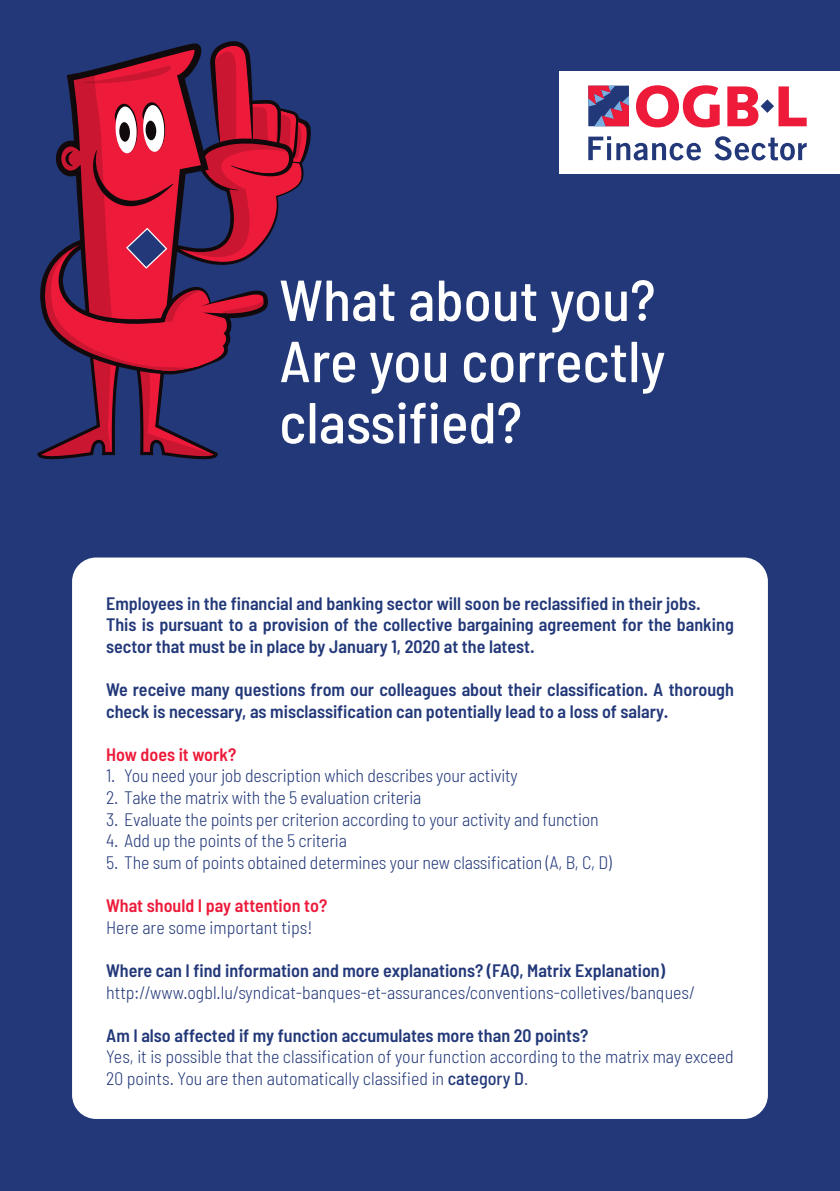
<style>
.page{position:relative;width:840px;height:1191px;background:#fff}
.page>*{position:absolute;margin:0;border:0;box-sizing:border-box;transform-origin:0 0}
.t1{font:500 semi-condensed 57.6px/61.2px "Barlow";color:#fff}
.t2{font:300 semi-condensed 18px/21.6px "Barlow";letter-spacing:-.01em;color:#223879}
.t3{font:600 semi-condensed 18px/21.6px "Barlow";color:#223879}
.t4{font:600 semi-condensed 18px "Barlow";color:#ed1a3a}
.s1{font-weight:500}
</style>
<div class="page">
<div style="left:0;top:0;width:839px;height:1191px;background:#223879"></div>
<div style="left:559px;top:71px;width:280px;height:103px;background:#fff"></div>
<svg style="left:588px;top:85px;width:41px;height:42px"></svg>
<svg style="left:636px;top:85px;width:83px;height:42px"></svg>
<svg style="left:727px;top:86px;width:79px;height:40px"></svg>
<svg style="left:588px;top:86px;width:40px;height:40px;background:#7c4374"></svg>
<svg style="left:588px;top:136px;width:22px;height:24px"></svg>
<svg style="left:616px;top:143px;width:84px;height:17px"></svg>
<svg style="left:714px;top:136px;width:92px;height:24px"></svg>
<div style="left:72px;top:557px;width:695px;height:562px;background:#fff;border-radius:24px"></div>
<svg style="left:37px;top:41px;width:273px;height:416px"></svg>
<p class="t1" style="left:279px;top:268px;width:387px">What about you?<br>Are you correctly classified?</p>
<p class="t3" style="left:106px;top:592px;width:595px">Employees in the financial and banking sector will soon be reclassified in their jobs.</p>
<p class="t3" style="left:106px;top:613px;width:629px">This is pursuant to a provision of the collective bargaining agreement for the banking sector that must be in place by January 1, 2020 at the latest.</p>
<p class="t3" style="left:106px;top:678px;width:629px">We receive many questions from our colleagues about their classification. A thorough check is necessary, as misclassification can potentially lead to a loss of salary.</p>
<p class="t4" style="left:106px;top:743px;width:132px">How does it work?</p>
<p class="t2" style="left:106px;top:764px;width:413px">1. You need your job description which describes your activity</p>
<p class="t2" style="left:106px;top:786px;width:317px">2. Take the matrix with the 5 evaluation criteria</p>
<p class="t2" style="left:106px;top:808px;width:494px">3. Evaluate the points per criterion according to your activity and function</p>
<p class="t2" style="left:106px;top:829px;width:242px">4. Add up the points of the 5 criteria</p>
<p class="t2" style="left:106px;top:851px;width:507px">5. The sum of points obtained determines your new classification (A, B, C, D)</p>
<p class="t4" style="left:106px;top:894px;width:222px">What should I pay attention to?</p>
<p class="t2" style="left:106px;top:916px;width:208px">Here are some important tips!</p>
<p class="t3" style="left:106px;top:959px;width:560px">Where can I find information and more explanations? (FAQ, Matrix Explanation)</p>
<p class="t2" style="left:106px;top:980px;width:589px">http://www.ogbl.lu/syndicat-banques-et-assurances/conventions-colletives/banques/</p>
<p class="t3" style="left:106px;top:1024px;width:483px">Am I also affected if my function accumulates more than 20 points?</p>
<p class="t2" style="left:106px;top:1045px;width:628px">Yes, it is possible that the classification of your function according to the matrix may exceed<br>20 points. You are then automatically classified in <span class="s1">category D</span>.</p>
</div>
